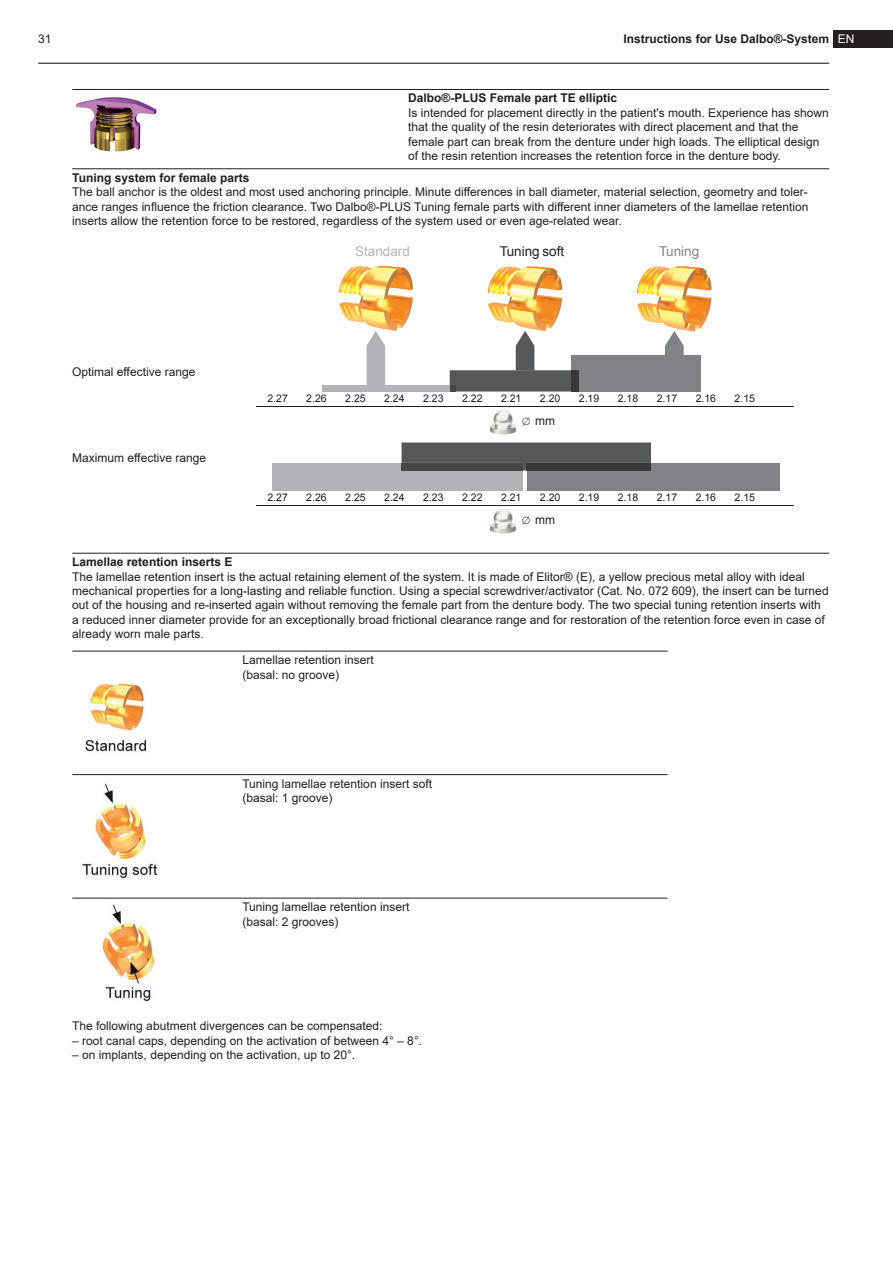
<style>
.page{position:relative;width:893px;height:1263px;background:#fff}
.page>*{position:absolute;margin:0;border:0;box-sizing:border-box;transform-origin:0 0}
.t1{font:13.5px "Arial";color:#231f20}
.t2{font:13.5px "Arial";color:#b2b3b7}
.t3{font:13.5px "Arial";color:#808285}
.t4{font:12px/14.4px "Arial";color:#231f20}
.t5{font:700 12px "Arial";color:#231f20}
.t6{font:10.5px "Arial";color:#231f20}
.s1{font-weight:400;color:#fff}
</style>
<div class="page">
<hr style="left:38px;top:63px;width:791px;height:1px;background:#231f20">
<div style="left:833px;top:30px;width:60px;height:17px;background:#231f20"></div>
<hr style="left:72px;top:89px;width:332px;height:1px;background:#231f20">
<hr style="left:404px;top:89px;width:425px;height:1px;background:#231f20">
<img style="left:77px;top:97px;width:80px;height:55px">
<hr style="left:72px;top:169px;width:757px;height:1px;background:#231f20">
<img style="left:487px;top:266px;width:76px;height:65px">
<img style="left:636px;top:266px;width:76px;height:66px">
<img style="left:339px;top:265px;width:75px;height:92px">
<div style="left:571px;top:355px;width:130px;height:37px;background:#808285"></div>
<div style="left:322px;top:385px;width:133px;height:7px;background:#b2b3b7"></div>
<div style="left:571px;top:370px;width:7px;height:22px;background:#383839"></div>
<div style="left:527px;top:463px;width:252px;height:28px;background:#808285"></div>
<div style="left:272px;top:463px;width:251px;height:28px;background:#b2b3b7"></div>
<svg style="left:402px;top:442px;width:249px;height:28px;background:#5b5c5e"></svg>
<div style="left:527px;top:463px;width:124px;height:7px;background:#383839"></div>
<div style="left:402px;top:463px;width:121px;height:7px;background:#464748"></div>
<svg style="left:665px;top:331px;width:19px;height:24px"></svg>
<svg style="left:450px;top:331px;width:121px;height:61px"></svg>
<svg style="left:366px;top:331px;width:19px;height:54px"></svg>
<hr style="left:256px;top:406px;width:538px;height:1px;background:#231f20">
<img style="left:489px;top:410px;width:28px;height:25px">
<hr style="left:256px;top:505px;width:538px;height:1px;background:#231f20">
<img style="left:489px;top:509px;width:28px;height:25px">
<hr style="left:72px;top:553px;width:757px;height:1px;background:#231f20">
<hr style="left:72px;top:651px;width:170px;height:1px;background:#231f20">
<hr style="left:242px;top:651px;width:426px;height:1px;background:#231f20">
<img style="left:85px;top:683px;width:61px;height:70px">
<hr style="left:72px;top:774px;width:170px;height:1px;background:#231f20">
<hr style="left:242px;top:774px;width:426px;height:1px;background:#231f20">
<img style="left:82px;top:783px;width:76px;height:96px">
<hr style="left:72px;top:898px;width:170px;height:1px;background:#231f20">
<hr style="left:242px;top:898px;width:426px;height:1px;background:#231f20">
<img style="left:102px;top:904px;width:53px;height:98px">
<p class="t4" style="left:38px;top:31px;width:15px">31</p>
<p class="t5" style="left:624px;top:30px;width:232px">Instructions for Use Dalbo®-System <span class="s1">EN</span></p>
<p class="t5" style="left:408px;top:90px;width:210px">Dalbo®-PLUS Female part TE elliptic</p>
<p class="t4" style="left:408px;top:105px;width:422px">Is intended for placement directly in the patient's mouth. Experience has shown that the quality of the resin deteriorates with direct placement and that the female part can break from the denture under high loads. The elliptical design of the resin retention increases the retention force in the denture body.</p>
<p class="t5" style="left:72px;top:169px;width:179px">Tuning system for female parts</p>
<p class="t4" style="left:72px;top:185px;width:738px;text-align:justify">The ball anchor is the oldest and most used anchoring principle. Minute differences in ball diameter, material selection, geometry and toler&shy;ance ranges influence the friction clearance. Two Dalbo®-PLUS Tuning female parts with different inner diameters of the lamellae retention inserts allow the retention force to be restored, regardless of the system used or even age-related wear.</p>
<p class="t4" style="left:72px;top:365px;width:125px">Optimal effective range</p>
<p class="t4" style="left:72px;top:451px;width:135px">Maximum effective range</p>
<p class="t2" style="left:355px;top:242px;width:56px">Standard</p>
<p class="t1" style="left:500px;top:242px;width:66px">Tuning soft</p>
<p class="t3" style="left:659px;top:242px;width:41px">Tuning</p>
<p class="t6" style="left:267px;top:392px;width:22px">2.27</p>
<p class="t6" style="left:306px;top:392px;width:22px">2.26</p>
<p class="t6" style="left:345px;top:392px;width:22px">2.25</p>
<p class="t6" style="left:384px;top:392px;width:22px">2.24</p>
<p class="t6" style="left:423px;top:392px;width:22px">2.23</p>
<p class="t6" style="left:462px;top:392px;width:22px">2.22</p>
<p class="t6" style="left:501px;top:392px;width:22px">2.21</p>
<p class="t6" style="left:540px;top:392px;width:22px">2.20</p>
<p class="t6" style="left:579px;top:392px;width:22px">2.19</p>
<p class="t6" style="left:618px;top:392px;width:22px">2.18</p>
<p class="t6" style="left:657px;top:392px;width:22px">2.17</p>
<p class="t6" style="left:696px;top:392px;width:22px">2.16</p>
<p class="t6" style="left:735px;top:392px;width:22px">2.15</p>
<p class="t4" style="left:535px;top:414px;width:21px">mm</p>
<p class="t6" style="left:267px;top:491px;width:22px">2.27</p>
<p class="t6" style="left:306px;top:491px;width:22px">2.26</p>
<p class="t6" style="left:345px;top:491px;width:22px">2.25</p>
<p class="t6" style="left:384px;top:491px;width:22px">2.24</p>
<p class="t6" style="left:423px;top:491px;width:22px">2.23</p>
<p class="t6" style="left:462px;top:491px;width:22px">2.22</p>
<p class="t6" style="left:501px;top:491px;width:22px">2.21</p>
<p class="t6" style="left:540px;top:491px;width:22px">2.20</p>
<p class="t6" style="left:579px;top:491px;width:22px">2.19</p>
<p class="t6" style="left:618px;top:491px;width:22px">2.18</p>
<p class="t6" style="left:657px;top:491px;width:22px">2.17</p>
<p class="t6" style="left:696px;top:491px;width:22px">2.16</p>
<p class="t6" style="left:735px;top:491px;width:22px">2.15</p>
<p class="t4" style="left:535px;top:512px;width:21px">mm</p>
<p class="t5" style="left:72px;top:553px;width:162px">Lamellae retention inserts E</p>
<p class="t4" style="left:72px;top:569px;width:758px">The lamellae retention insert is the actual retaining element of the system. It is made of Elitor® (E), a yellow precious metal alloy with ideal mechanical properties for a long-lasting and reliable function. Using a special screwdriver/activator (Cat. No. 072 609), the insert can be turned out of the housing and re-inserted again without removing the female part from the denture body. The two special tuning retention inserts with a reduced inner diameter provide for an exceptionally broad frictional clearance range and for restoration of the retention force even in case of already worn male parts.</p>
<p class="t4" style="left:242px;top:653px;width:133px">Lamellae retention insert (basal: no groove)</p>
<p class="t4" style="left:242px;top:776px;width:191px">Tuning lamellae retention insert soft (basal: 1 groove)</p>
<p class="t4" style="left:242px;top:900px;width:168px">Tuning lamellae retention insert (basal: 2 grooves)</p>
<p class="t4" style="left:72px;top:1019px;width:312px">The following abutment divergences can be compensated:</p>
<p class="t4" style="left:72px;top:1033px;width:351px">– root canal caps, depending on the activation of between 4° – 8°.</p>
<p class="t4" style="left:72px;top:1047px;width:284px">– on implants, depending on the activation, up to 20°.</p>
</div>
